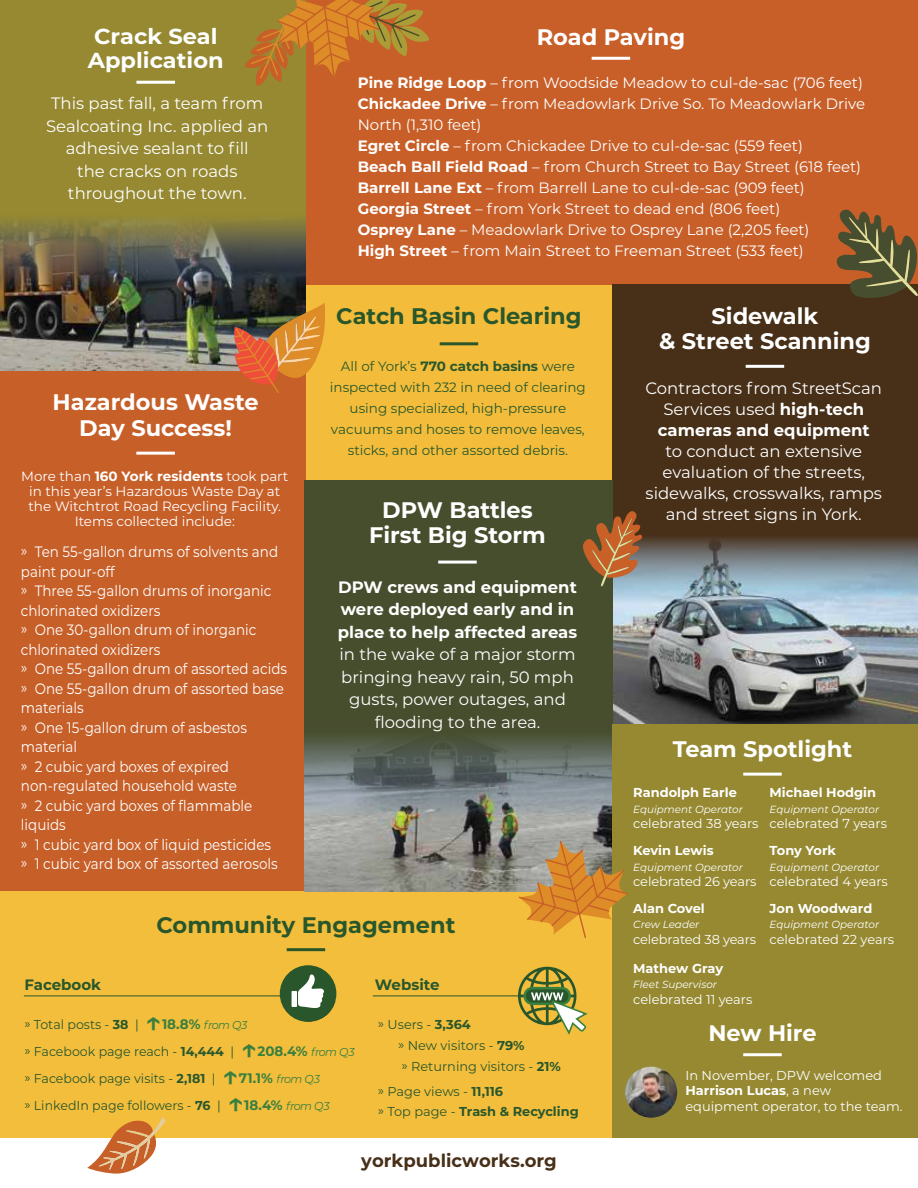
<style>
.page{position:relative;width:918px;height:1188px;background:#fff}
.page>*{position:absolute;margin:0;border:0;box-sizing:border-box;transform-origin:0 0}
.t1{font:700 22.5px/25.5px "Montserrat";color:#fff;text-align:center}
.t2{font:700 22.5px "Montserrat";color:#29572b}
.t3{font:700 21.6px/24.6px "Montserrat";color:#fff;scale:1.04 1}
.t4{font:700 18px "Montserrat";color:#472f18}
.t5{font:16.5px/22.5px "Montserrat";color:#fff;text-align:center}
.t6{font:700 16.5px/22.5px "Montserrat";color:#fff}
.t7{font:15px/21px "Montserrat";color:#fff}
.t8{font:15px/19.5px "Montserrat";color:#fff;scale:.9 1}
.t9{font:700 15px "Montserrat";color:#29572b}
.t10{font:13.5px/21px "Montserrat";color:#29572b;text-align:center}
.t11{font:13.5px/15px "Montserrat";color:#fff;text-align:center}
.t12{font:12.9px/27px "Montserrat";color:#29572b}
.t13{font:12.9px/15.6px "Montserrat";letter-spacing:-.005em;color:#fff}
.t14{font:700 12.9px "Montserrat";color:#fff}
.t15{font:700 12.9px/20.7px "Montserrat";color:#29572b}
.t16{font:italic 10.35px "Montserrat";color:#fff}
.s1{font-weight:100}
.s2{font-weight:700}
.s3{font-weight:600;font-size:28.65px;color:#397f3d}
.s4{font-weight:700;font-size:13.8px;color:#397f3d}
.s5{font-style:italic;font-size:11.4px;color:#397f3d}
.s6{font-weight:400}
</style>
<div class="page">
<img style="left:0;top:305px;width:233px;height:67px">
<div style="left:0;top:0;width:509px;height:207px;background:#968932"></div>
<div style="left:306px;top:284px;width:306px;height:285px;background:#f3bd3b"></div>
<div style="left:0;top:853px;width:306px;height:285px;background:#f4be3d"></div>
<div style="left:306px;top:853px;width:306px;height:285px;background:#f4be3d"></div>
<div style="left:0;top:372px;width:306px;height:519px;background:#c75f28"></div>
<div style="left:306px;top:0;width:612px;height:284px;background:#c85f28"></div>
<hr style="left:136px;top:452px;width:39px;height:3px;background:#fff">
<img style="left:612px;top:622px;width:306px;height:102px">
<div style="left:612px;top:284px;width:306px;height:246px;background:#472f18"></div>
<svg style="left:612px;top:530px;width:306px;height:92px;background:#839097"></svg>
<img style="left:304px;top:838px;width:308px;height:53px">
<div style="left:304px;top:480px;width:308px;height:241px;background:#474e2e"></div>
<svg style="left:304px;top:721px;width:308px;height:117px;background:#707870"></svg>
<hr style="left:746px;top:365px;width:38px;height:3px;background:#fff">
<hr style="left:136px;top:81px;width:39px;height:3px;background:#fff">
<hr style="left:438px;top:561px;width:39px;height:3px;background:#fff">
<hr style="left:287px;top:948px;width:38px;height:3px;background:#29572b">
<hr style="left:24px;top:996px;width:305px;height:1px;background:#29572b">
<hr style="left:373px;top:996px;width:156px;height:1px;background:#29572b">
<svg style="left:518px;top:967px;width:70px;height:68px"></svg>
<div style="left:280px;top:965px;width:56px;height:57px;background:#29572b;border-radius:50%"></div>
<svg style="left:292px;top:974px;width:44px;height:48px"></svg>
<div style="left:612px;top:724px;width:306px;height:414px;background:#968932"></div>
<hr style="left:743px;top:773px;width:39px;height:3px;background:#fff">
<hr style="left:592px;top:57px;width:38px;height:3px;background:#fff">
<hr style="left:440px;top:342px;width:38px;height:3px;background:#29572b">
<svg style="left:518px;top:840px;width:110px;height:98px"></svg>
<svg style="left:87px;top:1117px;width:78px;height:57px"></svg>
<svg style="left:233px;top:303px;width:92px;height:90px"></svg>
<svg style="left:836px;top:209px;width:82px;height:89px"></svg>
<svg style="left:245px;top:0;width:184px;height:86px"></svg>
<img style="left:0;top:207px;width:306px;height:98px">
<img style="left:625px;top:1067px;width:52px;height:51px">
<hr style="left:743px;top:1053px;width:39px;height:3px;background:#fff">
<svg style="left:583px;top:510px;width:60px;height:77px"></svg>
<h2 class="t3" style="left:88px;top:23px;width:132px">Crack Seal<br>Application</h2>
<p class="t5" style="left:46px;top:92px;width:224px">This past fall, a team from<br>Sealcoating Inc. applied an adhesive sealant to fill<br>the cracks on roads throughout the town.</p>
<h1 class="t1" style="left:537px;top:23px;width:150px">Road Paving</h1>
<p class="t7" style="left:358px;top:72px;width:509px"><span class="s1">Pine Ridge Loop</span> – from Woodside Meadow to cul-de-sac (706 feet)<br><span class="s1">Chickadee Drive</span> – from Meadowlark Drive So. To Meadowlark Drive North (1,310 feet)<br><span class="s1">Egret Circle</span> – from Chickadee Drive to cul-de-sac (559 feet)<br><span class="s1">Beach Ball Field Road</span> – from Church Street to Bay Street (618 feet)<br><span class="s1">Barrell Lane Ext</span> – from Barrell Lane to cul-de-sac (909 feet)<br><span class="s1">Georgia Street</span> – from York Street to dead end (806 feet)<br><span class="s1">Osprey Lane</span> – Meadowlark Drive to Osprey Lane (2,205 feet)<br><span class="s1">High Street</span> – from Main Street to Freeman Street (533 feet)</p>
<h1 class="t1" style="left:53px;top:388px;width:208px">Hazardous Waste<br>Day Success!</h1>
<p class="t11" style="left:21px;top:468px;width:269px">More than <span class="s1">160 York residents</span> took part in this year’s Hazardous Waste Day at the Witchtrot Road Recycling Facility.<br>Items collected include:</p>
<p class="t8" style="left:21px;top:542px;width:297px">» Ten 55-gallon drums of solvents and paint pour-off<br>» Three 55-gallon drums of inorganic chlorinated oxidizers<br>» One 30-gallon drum of inorganic chlorinated oxidizers<br>» One 55-gallon drum of assorted acids » One 55-gallon drum of assorted base materials<br>» One 15-gallon drum of asbestos material<br>» 2 cubic yard boxes of expired non-regulated household waste<br>» 2 cubic yard boxes of flammable liquids<br>» 1 cubic yard box of liquid pesticides<br>» 1 cubic yard box of assorted aerosols</p>
<h1 class="t2" style="left:336px;top:300px;width:247px">Catch Basin Clearing</h1>
<p class="t10" style="left:330px;top:355px;width:257px">All of York’s <span class="s2">770 catch basins</span> were inspected with 232 in need of clearing using specialized, high-pressure vacuums and hoses to remove leaves, sticks, and other assorted debris.</p>
<h1 class="t1" style="left:369px;top:496px;width:178px">DPW Battles<br>First Big Storm</h1>
<p class="t6" style="left:338px;top:575px;width:241px">DPW crews and equipment were deployed early and in place to help affected areas</p>
<p class="t5" style="left:339px;top:643px;width:238px">in the wake of a major storm bringing heavy rain, 50 mph gusts, power outages, and flooding to the area.</p>
<h1 class="t2" style="left:157px;top:909px;width:300px">Community Engagement</h1>
<p class="t9" style="left:24px;top:974px;width:78px">Facebook</p>
<p class="t12" style="left:24px;top:1011px;width:332px">» Total posts - <span class="s2">38</span> | <span class="s3">↑</span><span class="s4">18.8%</span> <span class="s5">from Q3<br></span>» Facebook page reach - <span class="s2">14,444</span> | <span class="s3">↑</span><span class="s4">208.4%</span> <span class="s5">from Q3 </span>» Facebook page visits - <span class="s2">2,181</span> | <span class="s3">↑</span><span class="s4">71.1%</span> <span class="s5">from Q3<br></span>» LinkedIn page followers - <span class="s2">76</span> | <span class="s3">↑</span><span class="s4">18.4%</span> <span class="s5">from Q3</span></p>
<p class="t9" style="left:375px;top:974px;width:66px">Website</p>
<p class="t12" style="left:398px;top:1014px;width:164px;line-height:20.7px;text-indent:-20px">» Users - <span class="s2">3,364<br></span>» New visitors - <span class="s2">79%<br></span>» Returning visitors - <span class="s2">21%</span></p>
<p class="t15" style="left:378px;top:1080px;width:203px"><span class="s6">» Page views -</span> 11,116<br><span class="s6">» Top page -</span> Trash &amp; Recycling</p>
<p class="t4" style="left:361px;top:1148px;width:197px">yorkpublicworks.org</p>
<h1 class="t1" style="left:659px;top:302px;width:213px">Sidewalk<br>&amp; Street Scanning</h1>
<p class="t5" style="left:645px;top:377px;width:238px;line-height:21px">Contractors from StreetScan<br>Services used <span class="s2">high-tech cameras and equipment</span></p>
<p class="t5" style="left:646px;top:440px;width:238px;line-height:21px">to conduct an extensive evaluation of the streets, sidewalks, crosswalks, ramps and street signs in York.</p>
<h1 class="t1" style="left:673px;top:735px;width:181px">Team Spotlight</h1>
<p class="t14" style="left:633px;top:783px;width:105px">Randolph Earle</p>
<p class="t16" style="left:633px;top:802px;width:111px">Equipment Operator</p>
<p class="t13" style="left:633px;top:816px;width:127px">celebrated 38 years</p>
<p class="t14" style="left:633px;top:841px;width:82px">Kevin Lewis</p>
<p class="t16" style="left:633px;top:860px;width:111px">Equipment Operator</p>
<p class="t13" style="left:633px;top:873px;width:125px">celebrated 26 years</p>
<p class="t14" style="left:633px;top:899px;width:73px">Alan Covel</p>
<p class="t16" style="left:633px;top:918px;width:68px">Crew Leader</p>
<p class="t13" style="left:633px;top:931px;width:124px">celebrated 38 years</p>
<p class="t14" style="left:770px;top:783px;width:108px">Michael Hodgin</p>
<p class="t16" style="left:770px;top:802px;width:111px">Equipment Operator</p>
<p class="t13" style="left:770px;top:816px;width:119px">celebrated 7 years</p>
<p class="t14" style="left:770px;top:841px;width:68px">Tony York</p>
<p class="t16" style="left:770px;top:860px;width:111px">Equipment Operator</p>
<p class="t13" style="left:770px;top:873px;width:120px">celebrated 4 years</p>
<p class="t14" style="left:770px;top:899px;width:104px">Jon Woodward</p>
<p class="t16" style="left:770px;top:918px;width:111px">Equipment Operator</p>
<p class="t13" style="left:770px;top:931px;width:126px">celebrated 22 years</p>
<p class="t14" style="left:633px;top:959px;width:91px">Mathew Gray</p>
<p class="t16" style="left:633px;top:978px;width:85px">Fleet Supervisor</p>
<p class="t13" style="left:633px;top:991px;width:121px">celebrated 11 years</p>
<h1 class="t1" style="left:708px;top:1019px;width:110px">New Hire</h1>
<p class="t13" style="left:685px;top:1067px;width:219px">In November, DPW welcomed<br><span class="s2">Harrison Lucas</span>, a new equipment operator, to the team.</p>
</div>
